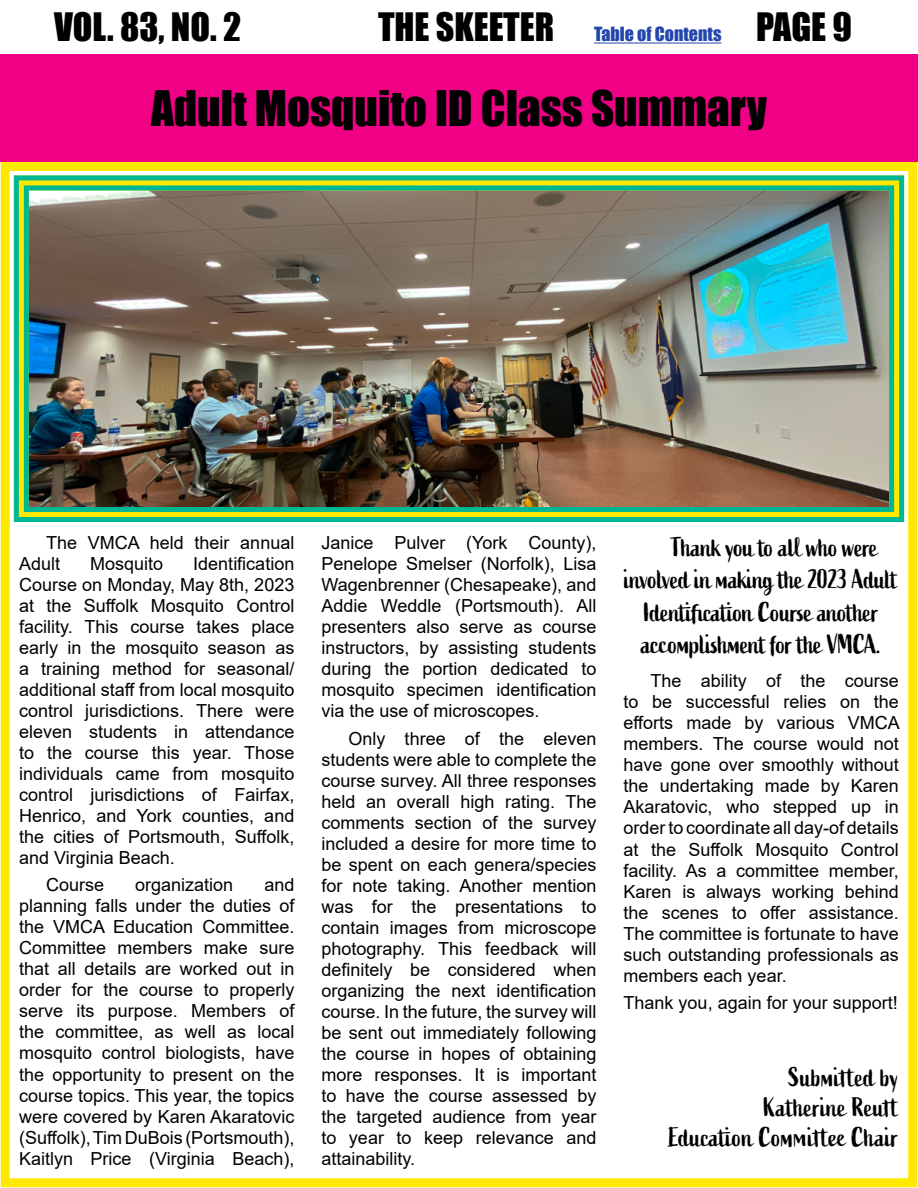
<style>
.page{position:relative;width:918px;height:1188px;background:#fff}
.page>*{position:absolute;margin:0;border:0;box-sizing:border-box;transform-origin:0 0}
.t1{font:45px "Impact";color:#000}
.t2{font:36px "Impact";color:#000}
.t3{font:27px "Active";letter-spacing:-.02em;color:#000}
.t4{font:27px/30px "Active";color:#000;text-align:right}
.t5{font:18px/21px "Arial";color:#000;text-align:justify}
.s1{font-size:18px;color:#2346ac}
</style>
<div class="page">
<hr style="left:594px;top:43px;width:127px;height:1px;background:#2346ac">
<div style="left:0;top:54px;width:918px;height:108px;background:#f00085"></div>
<div style="left:1px;top:162px;width:916px;height:1025px;border:9px solid #ffe900"></div>
<svg style="left:6px;top:168px;width:906px;height:362px"></svg>
<svg style="left:11px;top:173px;width:896px;height:351px"></svg>
<img style="left:21px;top:183px;width:876px;height:331px">
<h2 class="t2" style="left:54px;top:-1px;width:189px">VOL. 83, NO. 2</h2>
<h2 class="t2" style="left:378px;top:-1px;width:476px">THE SKEETER <span class="s1">Table of Contents</span> PAGE 9</h2>
<h1 class="t1" style="left:151px;top:73px;width:617px">Adult Mosquito ID Class Summary</h1>
<p class="t5" style="left:19px;top:532px;width:277px;text-indent:27px">The VMCA held their annual<br>Adult</p>
<p class="t5" style="left:19px;top:553px;width:277px;text-indent:174px">Identification Course on Monday, May 8th, 2023 at the Suffolk Mosquito Control facility. This course takes place early in the mosquito season as a training method for seasonal/ additional staff from local mosquito control jurisdictions. There were eleven students in attendance to the course this year. Those individuals came from mosquito control jurisdictions of Fairfax, Henrico, and York counties, and the cities of Portsmouth, Suffolk, and Virginia Beach.</p>
<p class="t5" style="left:46px;top:875px;width:60px">Course</p>
<p class="t5" style="left:135px;top:875px;width:100px">organization</p>
<p class="t5" style="left:90px;top:553px;width:75px">Mosquito</p>
<p class="t5" style="left:19px;top:875px;width:277px;text-indent:245px">and planning falls under the duties of the VMCA Education Committee.<br>Committee members make sure that all details are worked out in order for the course to properly serve its purpose. Members of the committee, as well as local mosquito control biologists, have the opportunity to present on the course topics. This year, the topics were covered by Karen Akaratovic (Suffolk), Tim DuBois (Portsmouth), Kaitlyn Price (Virginia Beach),</p>
<p class="t5" style="left:321px;top:532px;width:277px">Janice Pulver (York County), Penelope Smelser (Norfolk), Lisa Wagenbrenner (Chesapeake), and Addie Weddle (Portsmouth). All presenters also serve as course instructors, by assisting students during the portion dedicated to mosquito specimen identification via the use of microscopes.</p>
<p class="t5" style="left:321px;top:728px;width:277px;text-indent:27px">Only three of the eleven students were able to complete the course survey. All three responses held an overall high rating. The comments section of the survey included a desire for more time to be spent on each genera/species for note taking. Another mention was for the presentations to contain images from microscope photography. This feedback will definitely be considered when organizing the next identification course. In the future, the survey will be sent out immediately following the course in hopes of obtaining more responses. It is important to have the course assessed by the targeted audience from year to year to keep relevance and attainability.</p>
<h3 class="t3" style="left:671px;top:532px;width:208px">Thank you to all who were</h3>
<h3 class="t3" style="left:624px;top:564px;width:275px">involved in making the 2023 Adult</h3>
<h3 class="t3" style="left:643px;top:596px;width:237px">Identification Course another</h3>
<h3 class="t3" style="left:641px;top:629px;width:241px">accomplishment for the VMCA.</h3>
<p class="t5" style="left:624px;top:671px;width:278px;text-indent:27px">The ability of the course to be successful relies on the efforts made by various VMCA members. The course would not have gone over smoothly without the undertaking made by Karen Akaratovic, who stepped up in order to coordinate all day-of details at the Suffolk Mosquito Control facility. As a committee member, Karen is always working behind the scenes to offer assistance.<br>The committee is fortunate to have such outstanding professionals as members each year.</p>
<p class="t5" style="left:624px;top:992px;width:276px">Thank you, again for your support!</p>
<h3 class="t4" style="left:668px;top:1063px;width:234px">Submitted by<br>Katherine Reutt<br>Education Committee Chair</h3>
</div>
